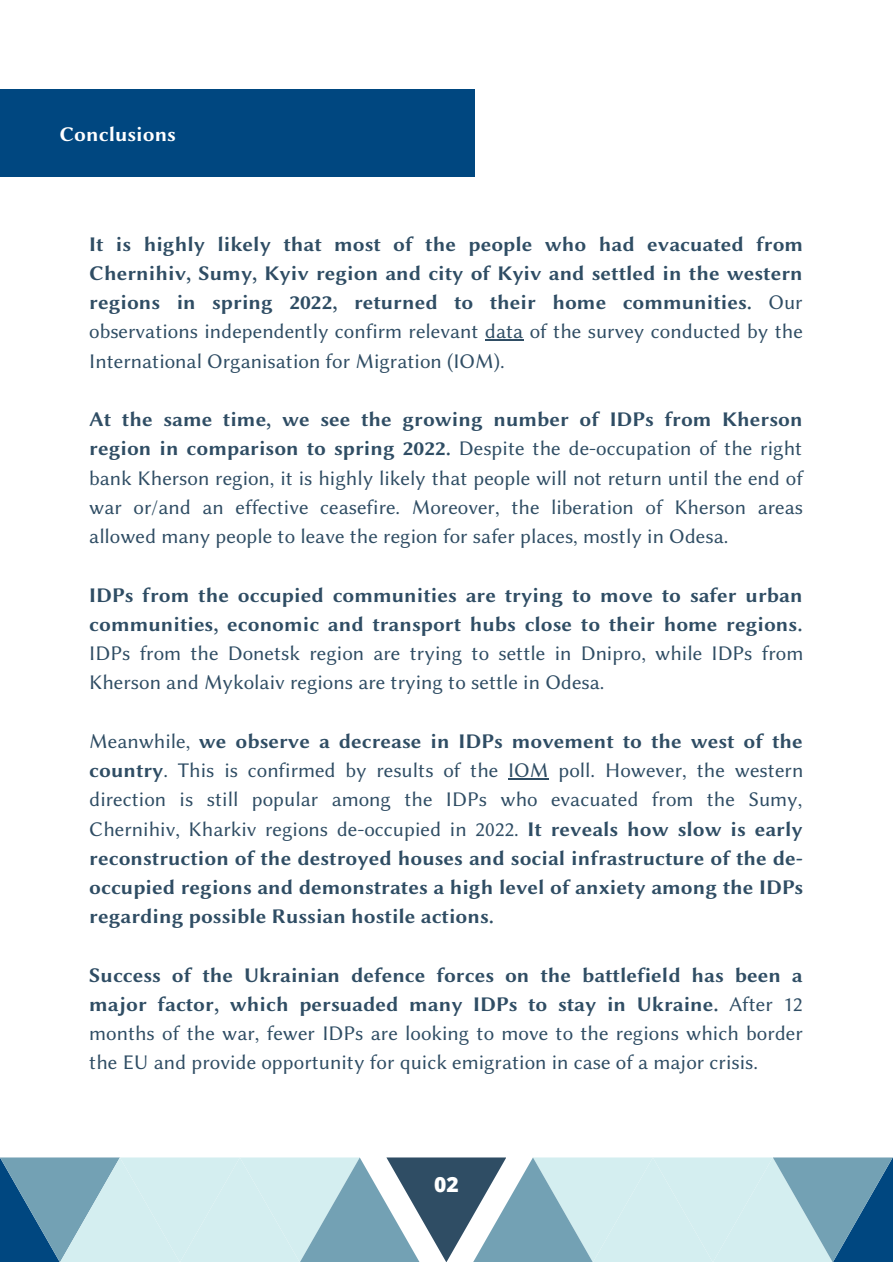
<style>
.page{position:relative;width:893px;height:1264px;background:#fff}
.page>*{position:absolute;margin:0;border:0;box-sizing:border-box;transform-origin:0 0}
.t1{font:21px/29.2px "Lin Biolinum O";color:#2f4d64}
.t2{font:21px/29.2px "Lin Biolinum OB";color:#2f4d64;text-align:justify}
.t3{font:21px "Lin Biolinum OB";color:#fff}
.t4{font:800 21px "Open Sans";color:#fff}
.s1{font-family:"Lin Biolinum O"}
.s2{font-family:"Lin Biolinum OB"}
</style>
<div class="page">
<div style="left:0;top:89px;width:475px;height:88px;background:#004780"></div>
<svg style="left:0;top:1157px;width:892px;height:105px;background:#a3c4d0"></svg>
<hr style="left:485px;top:339px;width:38px;height:2px;background:#2f4d64">
<hr style="left:508px;top:778px;width:40px;height:1px;background:#2f4d64">
<p class="t3" style="left:59px;top:122px;width:118px">Conclusions</p>
<p class="t2" style="left:89px;top:229px;width:715px">It is highly likely that most of the people who had evacuated from Chernihiv, Sumy, Kyiv region and city of Kyiv and settled in the western regions in spring 2022, returned to their home communities. <span class="s1">Our</span></p>
<p class="t1" style="left:89px;top:317px;width:715px">observations independently confirm relevant data of the survey conducted by the<br>International Organisation for Migration (IOM).</p>
<p class="t2" style="left:89px;top:405px;width:714px">At the same time, we see the growing number of IDPs from Kherson</p>
<p class="t1" style="left:89px;top:434px;width:715px;text-align:justify"><span class="s2">region in comparison to spring 2022.</span> Despite the de-occupation of the right bank Kherson region, it is highly likely that people will not return until the end of war or/and an effective ceasefire. Moreover, the liberation of Kherson areas allowed many people to leave the region for safer places, mostly in Odesa.</p>
<p class="t2" style="left:89px;top:580px;width:714px">IDPs from the occupied communities are trying to move to safer urban communities, economic and transport hubs close to their home regions.</p>
<p class="t1" style="left:89px;top:638px;width:715px">IDPs from the Donetsk region are trying to settle in Dnipro, while IDPs from<br>Kherson and Mykolaiv regions are trying to settle in Odesa.</p>
<p class="t2" style="left:89px;top:726px;width:715px"><span class="s1">Meanwhile,</span> we observe a decrease in IDPs movement to the west of the</p>
<p class="t1" style="left:89px;top:755px;width:715px;text-align:justify"><span class="s2">country</span>. This is confirmed by results of the IOM poll. However, the western direction is still popular among the IDPs who evacuated from the Sumy, Chernihiv, Kharkiv regions de-occupied in 2022. <span class="s2">It reveals how slow is early</span></p>
<p class="t2" style="left:89px;top:843px;width:715px">reconstruction of the destroyed houses and social infrastructure of the de&shy;occupied regions and demonstrates a high level of anxiety among the IDPs regarding possible Russian hostile actions.</p>
<p class="t2" style="left:89px;top:960px;width:715px">Success of the Ukrainian defence forces on the battlefield has been a major factor, which persuaded many IDPs to stay in Ukraine. <span class="s1">After 12</span></p>
<p class="t1" style="left:89px;top:1018px;width:715px">months of the war, fewer IDPs are looking to move to the regions which border the EU and provide opportunity for quick emigration in case of a major crisis.</p>
<p class="t4" style="left:434px;top:1169px;width:26px">02</p>
</div>
